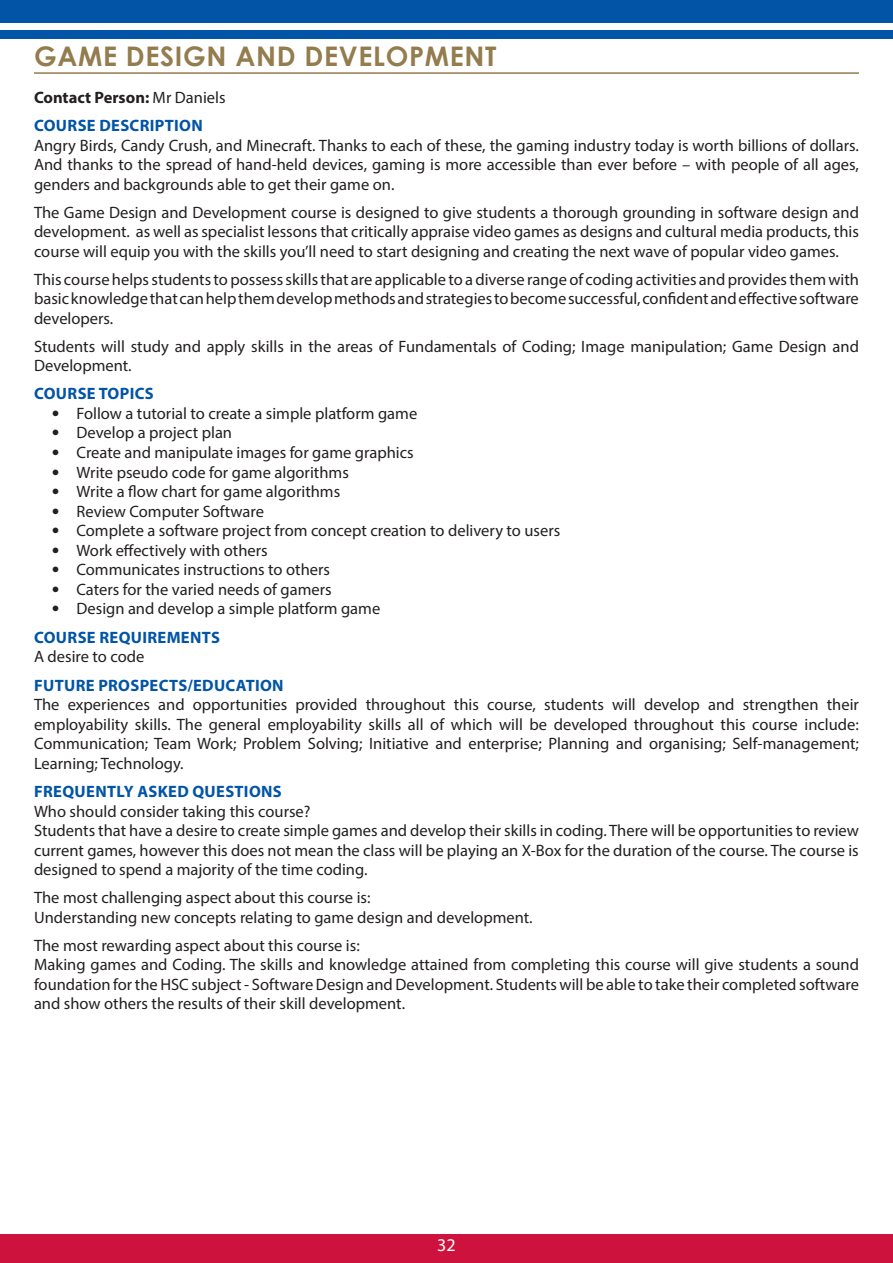
<style>
.page{position:relative;width:893px;height:1263px;background:#fff}
.page>*{position:absolute;margin:0;border:0;box-sizing:border-box;transform-origin:0 0}
.Heading_1{font:700 27px "Century Gothic";letter-spacing:.025em;color:#937c4d}
.t1{font:18px "Myriad Pro";color:#fff}
.Paragraph_Body{font:16.5px/19.5px "Myriad Pro";color:#231f20;text-align:justify}
.Paragrapaph_Semi_bol{font:16.5px "Myriad Pro";color:#231f20}
.Sub_Head_10{font:700 16.5px "Myriad Pro";letter-spacing:.02em;color:#0154a6}
.Paragraph_Body-2{font:700 16.5px "Myriad Pro";color:#231f20}
.s1{font-weight:400}
.s2{font-family:"Calibri";font-size:18px}
</style>
<div class="page">
<div style="left:0;top:1234px;width:893px;height:29px;background:#cd123d"></div>
<div style="left:0;top:0;width:893px;height:22px;background:#0154a6"></div>
<div style="left:0;top:31px;width:893px;height:8px;background:#0154a6"></div>
<hr style="left:34px;top:72px;width:825px;height:2px;background:#937c4d">
<p class="Heading_1" style="left:34px;top:36px;width:464px">GAME DESIGN AND DEVELOPMENT</p>
<p class="Paragraph_Body-2" style="left:34px;top:87px;width:193px">Contact Person: <span class="s1">Mr Daniels</span></p>
<p class="Sub_Head_10" style="left:34px;top:115px;width:170px">COURSE DESCRIPTION</p>
<p class="Paragraph_Body" style="left:34px;top:135px;width:826px">Angry Birds, Candy Crush, and Minecraft. Thanks to each of these, the gaming industry today is worth billions of dollars.<br>And thanks to the spread of hand-held devices, gaming is more accessible than ever before – with people of all ages, genders and backgrounds able to get their game on.</p>
<p class="Paragraph_Body" style="left:34px;top:202px;width:826px">The Game Design and Development course is designed to give students a thorough grounding in software design and development. as well as specialist lessons that critically appraise video games as designs and cultural media products, this course will equip you with the skills you’ll need to start designing and creating the next wave of popular video games.</p>
<p class="Paragraph_Body" style="left:34px;top:269px;width:827px">This course helps students to possess skills that are applicable to a diverse range of coding activities and provides them with basic knowledge that can help them develop methods and strategies to become successful, confident and effective software developers.</p>
<p class="Paragraph_Body" style="left:34px;top:336px;width:826px">Students will study and apply skills in the areas of Fundamentals of Coding; Image manipulation; Game Design and<br>Development.</p>
<p class="Sub_Head_10" style="left:34px;top:383px;width:121px">COURSE TOPICS</p>
<p class="Paragraph_Body" style="left:51px;top:403px;width:368px"><span class="s2">•</span> Follow a tutorial to create a simple platform game</p>
<p class="Paragraph_Body" style="left:51px;top:423px;width:183px"><span class="s2">•</span> Develop a project plan</p>
<p class="Paragraph_Body" style="left:51px;top:442px;width:364px"><span class="s2">•</span> Create and manipulate images for game graphics</p>
<p class="Paragraph_Body" style="left:51px;top:462px;width:299px"><span class="s2">•</span> Write pseudo code for game algorithms</p>
<p class="Paragraph_Body" style="left:51px;top:481px;width:291px"><span class="s2">•</span> Write a flow chart for game algorithms</p>
<p class="Paragraph_Body" style="left:51px;top:501px;width:215px"><span class="s2">•</span> Review Computer Software</p>
<p class="Paragraph_Body" style="left:51px;top:520px;width:511px"><span class="s2">•</span> Complete a software project from concept creation to delivery to users</p>
<p class="Paragraph_Body" style="left:51px;top:540px;width:218px"><span class="s2">•</span> Work effectively with others</p>
<p class="Paragraph_Body" style="left:51px;top:559px;width:280px"><span class="s2">•</span> Communicates instructions to others</p>
<p class="Paragraph_Body" style="left:51px;top:579px;width:282px"><span class="s2">•</span> Caters for the varied needs of gamers</p>
<p class="Paragraph_Body" style="left:51px;top:599px;width:331px"><span class="s2">•</span> Design and develop a simple platform game</p>
<p class="Sub_Head_10" style="left:34px;top:626px;width:187px">COURSE REQUIREMENTS</p>
<p class="Paragraph_Body" style="left:34px;top:647px;width:112px">A desire to code</p>
<p class="Sub_Head_10" style="left:34px;top:674px;width:251px">FUTURE PROSPECTS/EDUCATION</p>
<p class="Paragraph_Body" style="left:34px;top:695px;width:826px">The experiences and opportunities provided throughout this course, students will develop and strengthen their employability skills. The general employability skills all of which will be developed throughout this course include:<br>Communication; Team Work; Problem Solving; Initiative and enterprise; Planning and organising; Self-management; Learning; Technology.</p>
<p class="Sub_Head_10" style="left:34px;top:781px;width:249px">FREQUENTLY ASKED QUESTIONS</p>
<p class="Paragrapaph_Semi_bol" style="left:34px;top:801px;width:278px">Who should consider taking this course?</p>
<p class="Paragraph_Body" style="left:34px;top:821px;width:826px">Students that have a desire to create simple games and develop their skills in coding. There will be opportunities to review current games, however this does not mean the class will be playing an X-Box for the duration of the course. The course is designed to spend a majority of the time coding.</p>
<p class="Paragrapaph_Semi_bol" style="left:34px;top:888px;width:338px">The most challenging aspect about this course is:</p>
<p class="Paragraph_Body" style="left:34px;top:907px;width:500px">Understanding new concepts relating to game design and development.</p>
<p class="Paragrapaph_Semi_bol" style="left:34px;top:935px;width:327px">The most rewarding aspect about this course is:</p>
<p class="Paragraph_Body" style="left:34px;top:955px;width:826px">Making games and Coding. The skills and knowledge attained from completing this course will give students a sound foundation for the HSC subject - Software Design and Development. Students will be able to take their completed software and show others the results of their skill development.</p>
<p class="t1" style="left:437px;top:1233px;width:20px">32</p>
</div>
